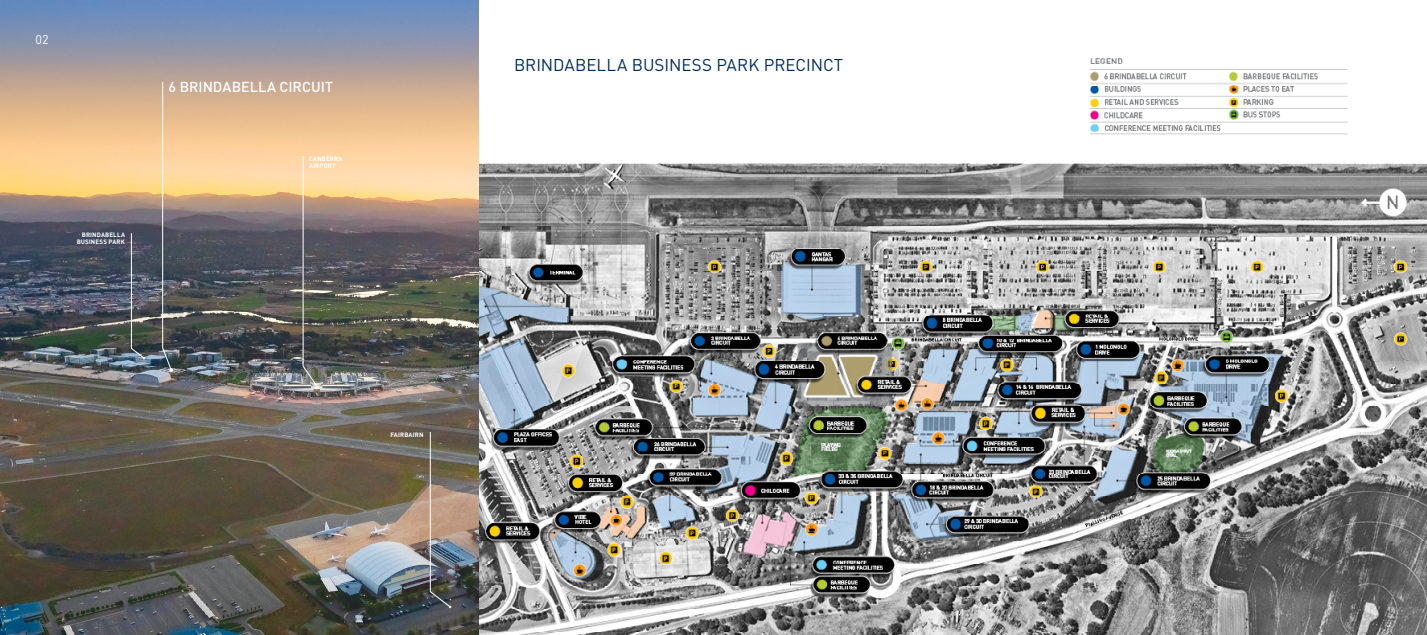
<style>
.page{position:relative;width:1427px;height:635px;background:#fff}
.page>*{position:absolute;margin:0;border:0;box-sizing:border-box;transform-origin:0 0}
.t1{font:16.88px "DINOT";color:#002d5b}
.t2{font:500 14.25px "DINOT";color:#fff}
.t3{font:12.5px "DINOT";color:#fff}
.t4{font:700 6.25px/6.9px "DINOT";letter-spacing:.02em;color:#fff}
</style>
<div class="page">
<img style="left:0;top:0;width:1426px;height:634px">
<div style="left:498px;top:16px;width:395px;height:50px;background:#fff"></div>
<img style="left:1067px;top:40px;width:299px;height:99px">
<svg style="left:302px;top:155px;width:15px;height:230px;background:#888075"></svg>
<img style="left:429px;top:431px;width:22px;height:176px">
<svg style="left:131px;top:232px;width:14px;height:127px;background:#5d636b"></svg>
<svg style="left:162px;top:81px;width:11px;height:291px;background:#9f9182"></svg>
<h3 class="t3" style="left:35px;top:32px;width:15px">02</h3>
<p class="t4" style="left:77px;top:231px;width:50px;text-align:right">BRINDABELLA<br>BUSINESS PARK</p>
<h2 class="t2" style="left:169px;top:77px;width:166px">6 BRINDABELLA CIRCUIT</h2>
<p class="t4" style="left:309px;top:155px;width:35px">CANBERRA<br>AIRPORT</p>
<p class="t4" style="left:390px;top:430px;width:35px">FAIRBAIRN</p>
<h1 class="t1" style="left:514px;top:55px;width:330px">BRINDABELLA BUSINESS PARK PRECINCT</h1>
</div>
